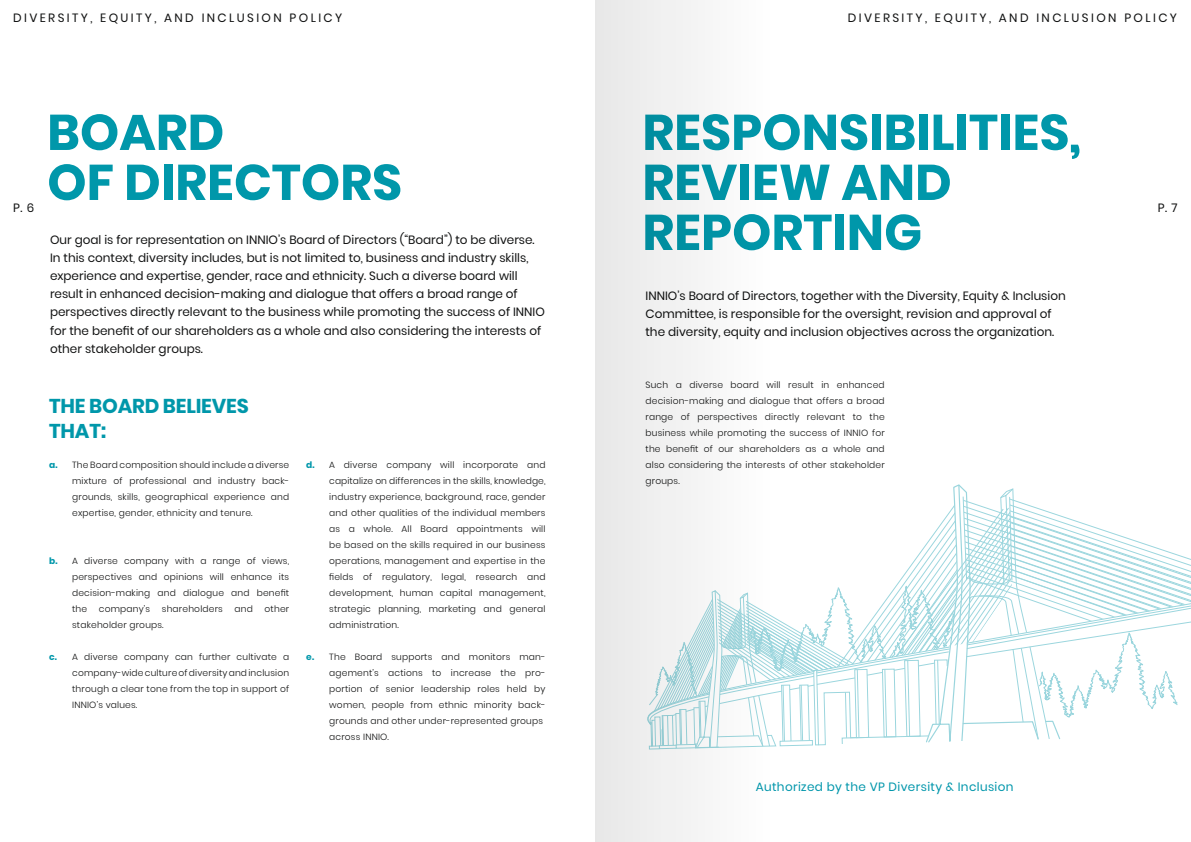
<style>
.page{position:relative;width:1191px;height:842px;background:#fff}
.page>*{position:absolute;margin:0;border:0;box-sizing:border-box;transform-origin:0 0}
.t1{font:700 50px/50px "Poppins";color:#0097aa}
.t2{font:700 20px/25px "Poppins";letter-spacing:-.01em;color:#0097aa}
.t3{font:12px/18px "Poppins";color:#111212}
.t4{font:12px "Poppins";letter-spacing:.2em;color:#111212}
.t5{font:12px "Poppins";letter-spacing:.03em;color:#0096ab}
.t6{font:300 9px/16px "Poppins";letter-spacing:.02em;color:#111212;text-align:justify}
.s1{font-weight:700;color:#0097aa}
</style>
<div class="page">
<svg style="left:775px;top:484px;width:416px;height:263px"></svg>
<svg style="left:595px;top:0;width:180px;height:842px;fill:#f2f2f2"></svg>
<h3 class="t4" style="left:13px;top:11px;width:331px">DIVERSITY, EQUITY, AND INCLUSION POLICY</h3>
<h3 class="t4" style="left:848px;top:11px;width:331px">DIVERSITY, EQUITY, AND INCLUSION POLICY</h3>
<h1 class="t1" style="left:47px;top:108px;width:356px">BOARD<br>OF DIRECTORS</h1>
<h1 class="t1" style="left:642px;top:108px;width:440px">RESPONSIBILITIES,<br>REVIEW AND</h1>
<h3 class="t3" style="left:50px;top:231px;width:486px">Our goal is for representation on INNIO’s Board of Directors (“Board”) to be diverse.<br>In this context, diversity includes, but is not limited to, business and industry skills,</h3>
<h3 class="t3" style="left:13px;top:199px;width:23px">P. 6</h3>
<h3 class="t3" style="left:1157px;top:199px;width:21px">P. 7</h3>
<h1 class="t1" style="left:642px;top:208px;width:281px">REPORTING</h1>
<p class="t3" style="left:50px;top:267px;width:496px">experience and expertise, gender, race and ethnicity. Such a diverse board will result in enhanced decision-making and dialogue that offers a broad range of perspectives directly relevant to the business while promoting the success of INNIO for the benefit of our shareholders as a whole and also considering the interests of other stakeholder groups.</p>
<h2 class="t2" style="left:49px;top:394px;width:201px">THE BOARD BELIEVES<br>THAT:</h2>
<p class="t6" style="left:72px;top:457px;width:219px;text-indent:-23px"><span class="s1">a.</span> The Board composition should include a diverse mixture of professional and industry back&shy;grounds, skills, geographical experience and expertise, gender, ethnicity and tenure.</p>
<p class="t6" style="left:72px;top:553px;width:219px;text-indent:-23px"><span class="s1">b.</span> A diverse company with a range of views, perspectives and opinions will enhance its decision-making and dialogue and benefit the</p>
<p class="t6" style="left:99px;top:601px;width:53px">company’s</p>
<p class="t6" style="left:162px;top:601px;width:62px">shareholders</p>
<p class="t6" style="left:234px;top:601px;width:20px">and</p>
<p class="t6" style="left:264px;top:601px;width:26px">other</p>
<p class="t6" style="left:72px;top:617px;width:93px">stakeholder groups.</p>
<p class="t6" style="left:72px;top:649px;width:219px;text-indent:-23px"><span class="s1">c.</span> A diverse company can further cultivate a company-wide culture of diversity and inclusion through a clear tone from the top in support of INNIO’s values.</p>
<p class="t6" style="left:329px;top:457px;width:218px;text-indent:-23px"><span class="s1">d.</span> A diverse company will incorporate and capitalize on differences in the skills, knowledge, industry experience, background, race, gender and other qualities of the individual members as a whole. All Board appointments will be based on the skills required in our business operations, management and expertise in the fields of regulatory, legal, research and development, human capital management, strategic planning, marketing and general administration.</p>
<p class="t6" style="left:329px;top:649px;width:218px;text-align:left;text-indent:-23px"><span class="s1">e.</span> The Board supports and monitors man&shy;agement’s actions to increase the pro&shy;portion of senior leadership roles held by women, people from ethnic minority back&shy;grounds and other under-represented groups across INNIO.</p>
<h3 class="t3" style="left:645px;top:286px;width:422px">INNIO’s Board of Directors, together with the Diversity, Equity &amp; Inclusion<br>Committee, is responsible for the oversight, revision and approval of the diversity, equity and inclusion objectives across the organization.</h3>
<p class="t6" style="left:645px;top:377px;width:241px">Such a diverse board will result in enhanced decision-making and dialogue that offers a broad range of perspectives directly relevant to the business while promoting the success of INNIO for the benefit of our shareholders as a whole and also considering the interests of other stakeholder groups.</p>
<h3 class="t5" style="left:756px;top:780px;width:259px">Authorized by the VP Diversity &amp; Inclusion</h3>
</div>
